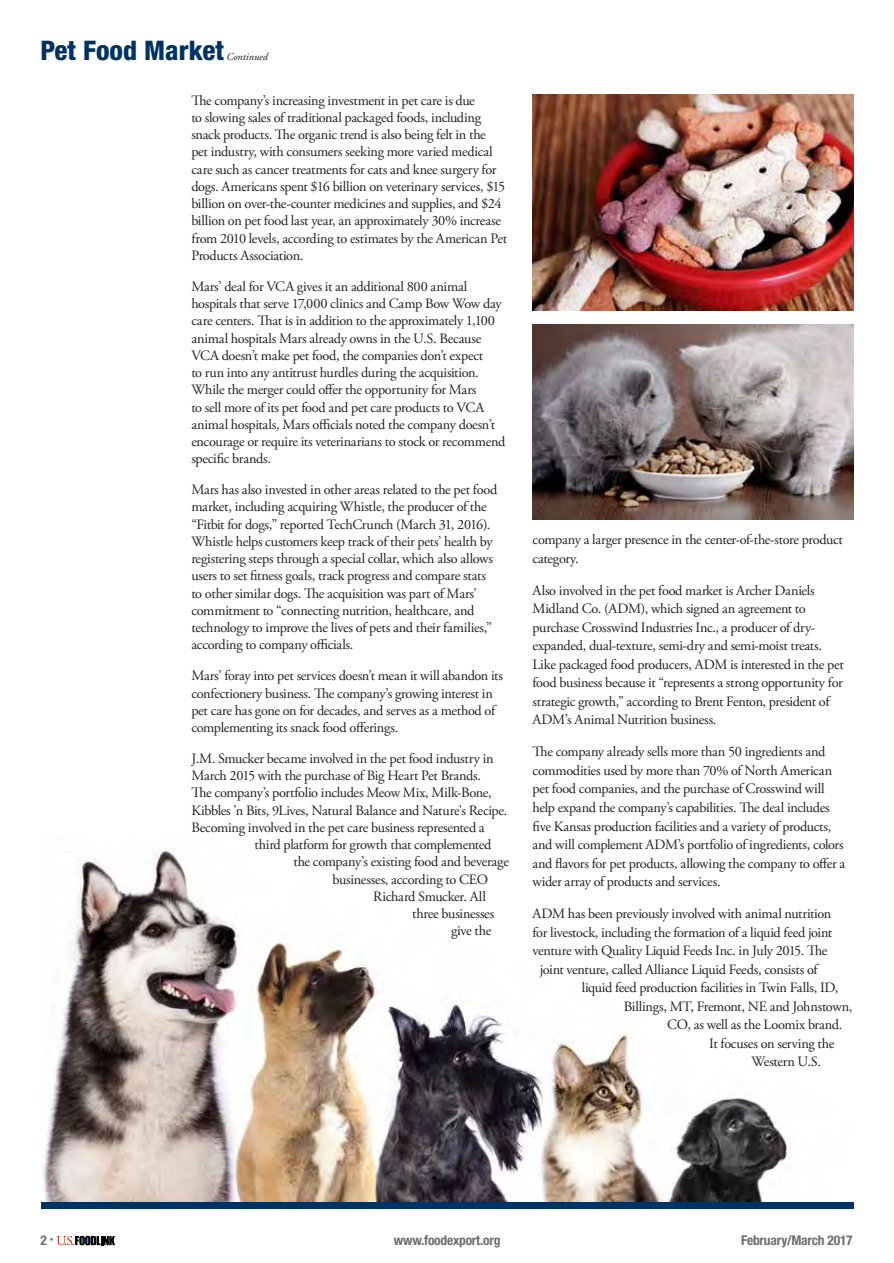
<style>
.page{position:relative;width:894px;height:1263px;background:#fff}
.page>*{position:absolute;margin:0;border:0;box-sizing:border-box;transform-origin:0 0}
.t1{font:800 condensed 27px "Helvetica Neue LT Std";color:#003263}
.t2{font:14.25px/17.2px "Adobe Garamond Pro";letter-spacing:-.02em;color:#231f20}
.t3{font:700 condensed 13.5px "Helvetica Neue LT Std";letter-spacing:-.015em;color:#6d6e71}
.t4{font:italic 10.5px "Adobe Garamond Pro";color:#231f20}
</style>
<div class="page">
<img style="left:43px;top:849px;width:747px;height:353px">
<svg style="left:56px;top:1235px;width:59px;height:10px"></svg>
<img style="left:532px;top:94px;width:321px;height:216px">
<img style="left:532px;top:324px;width:321px;height:196px">
<div style="left:40px;top:1202px;width:813px;height:7px;background:#003263"></div>
<h1 class="t1" style="left:40px;top:33px;width:185px">Pet Food Market</h1>
<p class="t4" style="left:226px;top:50px;width:43px">Continued</p>
<p class="t2" style="left:191px;top:92px;width:317px">The company’s increasing investment in pet care is due<br>to slowing sales of traditional packaged foods, including snack products. The organic trend is also being felt in the<br>pet industry, with consumers seeking more varied medical care such as cancer treatments for cats and knee surgery for dogs. Americans spent $16 billion on veterinary services, $15 billion on over-the-counter medicines and supplies, and $24 billion on pet food last year, an approximately 30% increase from 2010 levels, according to estimates by the American Pet Products Association.</p>
<p class="t2" style="left:191px;top:278px;width:315px">Mars’ deal for VCA gives it an additional 800 animal hospitals that serve 17,000 clinics and Camp Bow Wow day care centers. That is in addition to the approximately 1,100 animal hospitals Mars already owns in the U.S. Because VCA doesn’t make pet food, the companies don’t expect<br>to run into any antitrust hurdles during the acquisition.<br>While the merger could offer the opportunity for Mars<br>to sell more of its pet food and pet care products to VCA animal hospitals, Mars officials noted the company doesn’t encourage or require its veterinarians to stock or recommend specific brands.</p>
<p class="t2" style="left:191px;top:481px;width:307px">Mars has also invested in other areas related to the pet food market, including acquiring Whistle, the producer of the “Fitbit for dogs,” reported TechCrunch (March 31, 2016).<br>Whistle helps customers keep track of their pets’ health by registering steps through a special collar, which also allows users to set fitness goals, track progress and compare stats to other similar dogs. The acquisition was part of Mars’ commitment to “connecting nutrition, healthcare, and technology to improve the lives of pets and their families,” according to company officials.</p>
<p class="t2" style="left:191px;top:667px;width:313px">Mars’ foray into pet services doesn’t mean it will abandon its confectionery business. The company’s growing interest in pet care has gone on for decades, and serves as a method of complementing its snack food offerings.</p>
<p class="t2" style="left:191px;top:750px;width:304px">J.M. Smucker became involved in the pet food industry in</p>
<p class="t2" style="left:191px;top:767px;width:291px">March 2015 with the purchase of Big Heart Pet Brands.</p>
<p class="t2" style="left:191px;top:784px;width:302px">The company’s portfolio includes Meow Mix, Milk-Bone,</p>
<p class="t2" style="left:191px;top:802px;width:317px">Kibbles 'n Bits, 9Lives, Natural Balance and Nature's Recipe.</p>
<p class="t2" style="left:191px;top:819px;width:295px">Becoming involved in the pet care business represented a</p>
<p class="t2" style="left:254px;top:836px;width:238px">third platform for growth that complemented</p>
<p class="t2" style="left:293px;top:853px;width:217px">the company’s existing food and beverage</p>
<p class="t2" style="left:332px;top:871px;width:157px">businesses, according to CEO</p>
<p class="t2" style="left:373px;top:888px;width:114px">Richard Smucker. All</p>
<p class="t2" style="left:412px;top:905px;width:84px">three businesses</p>
<p class="t2" style="left:451px;top:922px;width:42px">give the</p>
<p class="t2" style="left:532px;top:531px;width:312px;line-height:18.6px">company a larger presence in the center-of-the-store product category.</p>
<p class="t2" style="left:532px;top:581px;width:312px;line-height:18.5px">Also involved in the pet food market is Archer Daniels Midland Co. (ADM), which signed an agreement to purchase Crosswind Industries Inc., a producer of dry&shy;expanded, dual-texture, semi-dry and semi-moist treats.<br>Like packaged food producers, ADM is interested in the pet food business because it “represents a strong opportunity for strategic growth,” according to Brent Fenton, president of ADM’s Animal Nutrition business.</p>
<p class="t2" style="left:532px;top:743px;width:314px;line-height:18.5px">The company already sells more than 50 ingredients and commodities used by more than 70% of North American pet food companies, and the purchase of Crosswind will help expand the company’s capabilities. The deal includes five Kansas production facilities and a variety of products, and will complement ADM’s portfolio of ingredients, colors and flavors for pet products, allowing the company to offer a wider array of products and services.</p>
<p class="t2" style="left:532px;top:905px;width:300px">ADM has been previously involved with animal nutrition</p>
<p class="t2" style="left:532px;top:924px;width:301px">for livestock, including the formation of a liquid feed joint</p>
<p class="t2" style="left:532px;top:942px;width:296px">venture with Quality Liquid Feeds Inc. in July 2015. The</p>
<p class="t2" style="left:539px;top:961px;width:279px">joint venture, called Alliance Liquid Feeds, consists of</p>
<p class="t2" style="left:581px;top:979px;width:258px">liquid feed production facilities in Twin Falls, ID,</p>
<p class="t2" style="left:623px;top:998px;width:230px">Billings, MT, Fremont, NE and Johnstown,</p>
<p class="t2" style="left:667px;top:1016px;width:176px">CO, as well as the Loomix brand.</p>
<p class="t2" style="left:709px;top:1035px;width:127px">It focuses on serving the</p>
<p class="t2" style="left:751px;top:1053px;width:71px">Western U.S.</p>
<p class="t3" style="left:40px;top:1232px;width:15px">2 <sup>•</sup></p>
<p class="t3" style="left:393px;top:1232px;width:108px">www.foodexport.org</p>
<p class="t3" style="left:741px;top:1232px;width:113px">February/March 2017</p>
</div>
